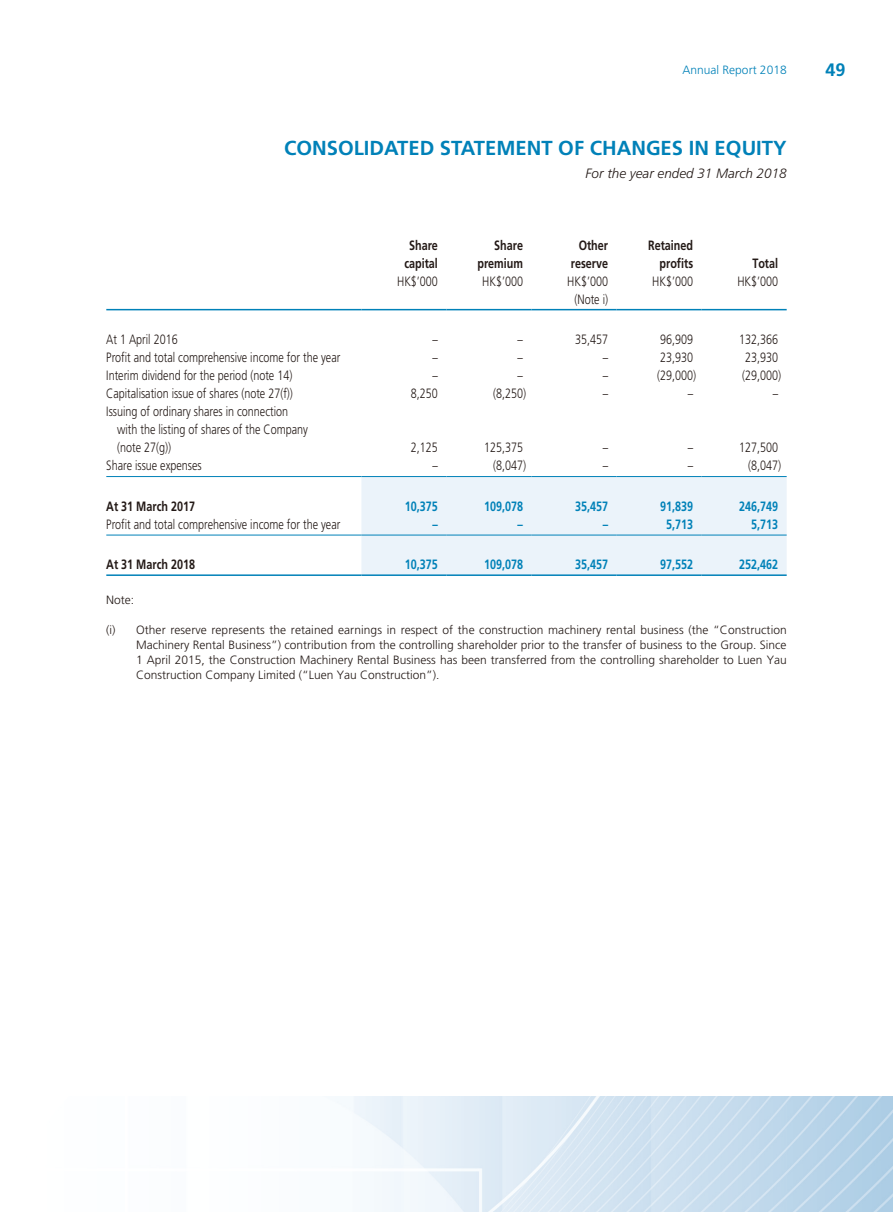
<style>
.page{position:relative;width:893px;height:1212px;background:#fff}
.page>*{position:absolute;margin:0;border:0;box-sizing:border-box;transform-origin:0 0}
.t1{font:700 20.25px "Frutiger LT Std";color:#0081b8}
.t2{font:700 18px "Frutiger LT Std";color:#0081b8}
.t3{font:300 13.5px/18px "Frutiger LT Std";color:#231916;scale:.8 1}
.t4{font:700 13.5px/18px "Frutiger LT Std";color:#231916;text-align:center;scale:.8 1}
.t5{font:700 13.5px "Frutiger LT Std";color:#0081b8;scale:.8 1}
.t6{font:italic 300 13.5px "Frutiger LT Std";color:#231916}
.t7{font:300 12px/15px "Frutiger LT Std";color:#231916;text-align:justify}
.t8{font:300 12px "Frutiger LT Std";color:#0081b8}
</style>
<div class="page">
<img style="left:337px;top:1096px;width:556px;height:116px">
<div style="left:361px;top:477px;width:426px;height:97px;background:#ebf3fa"></div>
<hr style="left:106px;top:309px;width:255px;height:1px;background:#0081b8">
<hr style="left:361px;top:309px;width:85px;height:1px;background:#0081b8">
<hr style="left:446px;top:309px;width:85px;height:1px;background:#0081b8">
<hr style="left:531px;top:309px;width:86px;height:1px;background:#0081b8">
<hr style="left:617px;top:309px;width:85px;height:1px;background:#0081b8">
<hr style="left:702px;top:309px;width:85px;height:1px;background:#0081b8">
<hr style="left:106px;top:476px;width:255px;height:1px;background:#0081b8">
<hr style="left:361px;top:476px;width:85px;height:1px;background:#0081b8">
<hr style="left:446px;top:476px;width:85px;height:1px;background:#0081b8">
<hr style="left:531px;top:476px;width:86px;height:1px;background:#0081b8">
<hr style="left:617px;top:476px;width:85px;height:1px;background:#0081b8">
<hr style="left:702px;top:476px;width:85px;height:1px;background:#0081b8">
<hr style="left:106px;top:535px;width:255px;height:1px;background:#0081b8">
<hr style="left:361px;top:535px;width:85px;height:1px;background:#0081b8">
<hr style="left:446px;top:535px;width:85px;height:1px;background:#0081b8">
<hr style="left:531px;top:535px;width:86px;height:1px;background:#0081b8">
<hr style="left:617px;top:535px;width:85px;height:1px;background:#0081b8">
<hr style="left:702px;top:535px;width:85px;height:1px;background:#0081b8">
<hr style="left:106px;top:574px;width:255px;height:2px;background:#0081b8">
<hr style="left:361px;top:574px;width:85px;height:2px;background:#0081b8">
<hr style="left:446px;top:574px;width:85px;height:2px;background:#0081b8">
<hr style="left:531px;top:574px;width:86px;height:2px;background:#0081b8">
<hr style="left:617px;top:574px;width:85px;height:2px;background:#0081b8">
<hr style="left:702px;top:574px;width:85px;height:2px;background:#0081b8">
<p class="t8" style="left:683px;top:63px;width:106px">Annual Report 2018</p>
<h2 class="t2" style="left:825px;top:59px;width:22px">49</h2>
<h1 class="t1" style="left:284px;top:136px;width:504px">CONSOLIDATED STATEMENT OF CHANGES IN EQUITY</h1>
<p class="t6" style="left:586px;top:165px;width:203px">For the year ended 31 March 2018</p>
<p class="t4" style="left:404px;top:236px;width:44px">Share capital</p>
<p class="t4" style="left:477px;top:236px;width:59px;text-align:right">Share premium</p>
<p class="t4" style="left:571px;top:236px;width:48px">Other reserve</p>
<p class="t4" style="left:648px;top:236px;width:58px;text-align:right">Retained profits</p>
<p class="t4" style="left:752px;top:254px;width:34px">Total</p>
<p class="t3" style="left:397px;top:272px;width:53px">HK$’000</p>
<p class="t3" style="left:482px;top:272px;width:53px">HK$’000</p>
<p class="t3" style="left:567px;top:272px;width:53px">HK$’000</p>
<p class="t3" style="left:652px;top:272px;width:53px">HK$’000</p>
<p class="t3" style="left:737px;top:272px;width:53px">HK$’000</p>
<p class="t3" style="left:574px;top:290px;width:44px">(Note i)</p>
<p class="t3" style="left:106px;top:331px;width:91px">At 1 April 2016</p>
<p class="t3" style="left:433px;top:331px;width:8px">–</p>
<p class="t3" style="left:518px;top:331px;width:8px">–</p>
<p class="t3" style="left:575px;top:331px;width:43px">35,457</p>
<p class="t3" style="left:660px;top:331px;width:43px">96,909</p>
<p class="t3" style="left:739px;top:331px;width:50px">132,366</p>
<p class="t3" style="left:106px;top:349px;width:294px">Profit and total comprehensive income for the year</p>
<p class="t3" style="left:433px;top:349px;width:8px">–</p>
<p class="t3" style="left:518px;top:349px;width:8px">–</p>
<p class="t3" style="left:603px;top:349px;width:8px">–</p>
<p class="t3" style="left:660px;top:349px;width:43px">23,930</p>
<p class="t3" style="left:745px;top:349px;width:43px">23,930</p>
<p class="t3" style="left:106px;top:367px;width:234px">Interim dividend for the period (note 14)</p>
<p class="t3" style="left:433px;top:367px;width:8px">–</p>
<p class="t3" style="left:518px;top:367px;width:8px">–</p>
<p class="t3" style="left:603px;top:367px;width:8px">–</p>
<p class="t3" style="left:657px;top:367px;width:50px">(29,000)</p>
<p class="t3" style="left:742px;top:367px;width:50px">(29,000)</p>
<p class="t3" style="left:106px;top:385px;width:235px">Capitalisation issue of shares (note 27(f))</p>
<p class="t3" style="left:411px;top:385px;width:35px">8,250</p>
<p class="t3" style="left:493px;top:385px;width:43px">(8,250)</p>
<p class="t3" style="left:603px;top:385px;width:8px">–</p>
<p class="t3" style="left:688px;top:385px;width:8px">–</p>
<p class="t3" style="left:773px;top:385px;width:8px">–</p>
<p class="t3" style="left:117px;top:403px;width:240px;text-indent:-11px">Issuing of ordinary shares in connection with the listing of shares of the Company (note 27(g))</p>
<p class="t3" style="left:411px;top:439px;width:35px">2,125</p>
<p class="t3" style="left:484px;top:439px;width:50px">125,375</p>
<p class="t3" style="left:603px;top:439px;width:8px">–</p>
<p class="t3" style="left:688px;top:439px;width:8px">–</p>
<p class="t3" style="left:739px;top:439px;width:50px">127,500</p>
<p class="t3" style="left:106px;top:457px;width:121px">Share issue expenses</p>
<p class="t3" style="left:433px;top:457px;width:8px">–</p>
<p class="t3" style="left:493px;top:457px;width:43px">(8,047)</p>
<p class="t3" style="left:603px;top:457px;width:8px">–</p>
<p class="t3" style="left:688px;top:457px;width:8px">–</p>
<p class="t3" style="left:748px;top:457px;width:43px">(8,047)</p>
<p class="t4" style="left:106px;top:497px;width:113px">At 31 March 2017</p>
<p class="t5" style="left:405px;top:498px;width:43px">10,375</p>
<p class="t5" style="left:484px;top:498px;width:50px">109,078</p>
<p class="t5" style="left:575px;top:498px;width:43px">35,457</p>
<p class="t5" style="left:660px;top:498px;width:43px">91,839</p>
<p class="t5" style="left:739px;top:498px;width:50px">246,749</p>
<p class="t3" style="left:106px;top:515px;width:294px">Profit and total comprehensive income for the year</p>
<p class="t5" style="left:433px;top:516px;width:8px">–</p>
<p class="t5" style="left:518px;top:516px;width:8px">–</p>
<p class="t5" style="left:603px;top:516px;width:8px">–</p>
<p class="t5" style="left:666px;top:516px;width:35px">5,713</p>
<p class="t5" style="left:751px;top:516px;width:35px">5,713</p>
<p class="t4" style="left:106px;top:555px;width:113px">At 31 March 2018</p>
<p class="t5" style="left:405px;top:556px;width:43px">10,375</p>
<p class="t5" style="left:484px;top:556px;width:50px">109,078</p>
<p class="t5" style="left:575px;top:556px;width:43px">35,457</p>
<p class="t5" style="left:660px;top:556px;width:43px">97,552</p>
<p class="t5" style="left:739px;top:556px;width:50px">252,462</p>
<p class="t7" style="left:106px;top:592px;width:30px">Note:</p>
<p class="t7" style="left:136px;top:622px;width:652px;text-indent:-30px">(i) Other reserve represents the retained earnings in respect of the construction machinery rental business (the “Construction Machinery Rental Business”) contribution from the controlling shareholder prior to the transfer of business to the Group. Since 1 April 2015, the Construction Machinery Rental Business has been transferred from the controlling shareholder to Luen Yau Construction Company Limited (“Luen Yau Construction”).</p>
</div>
